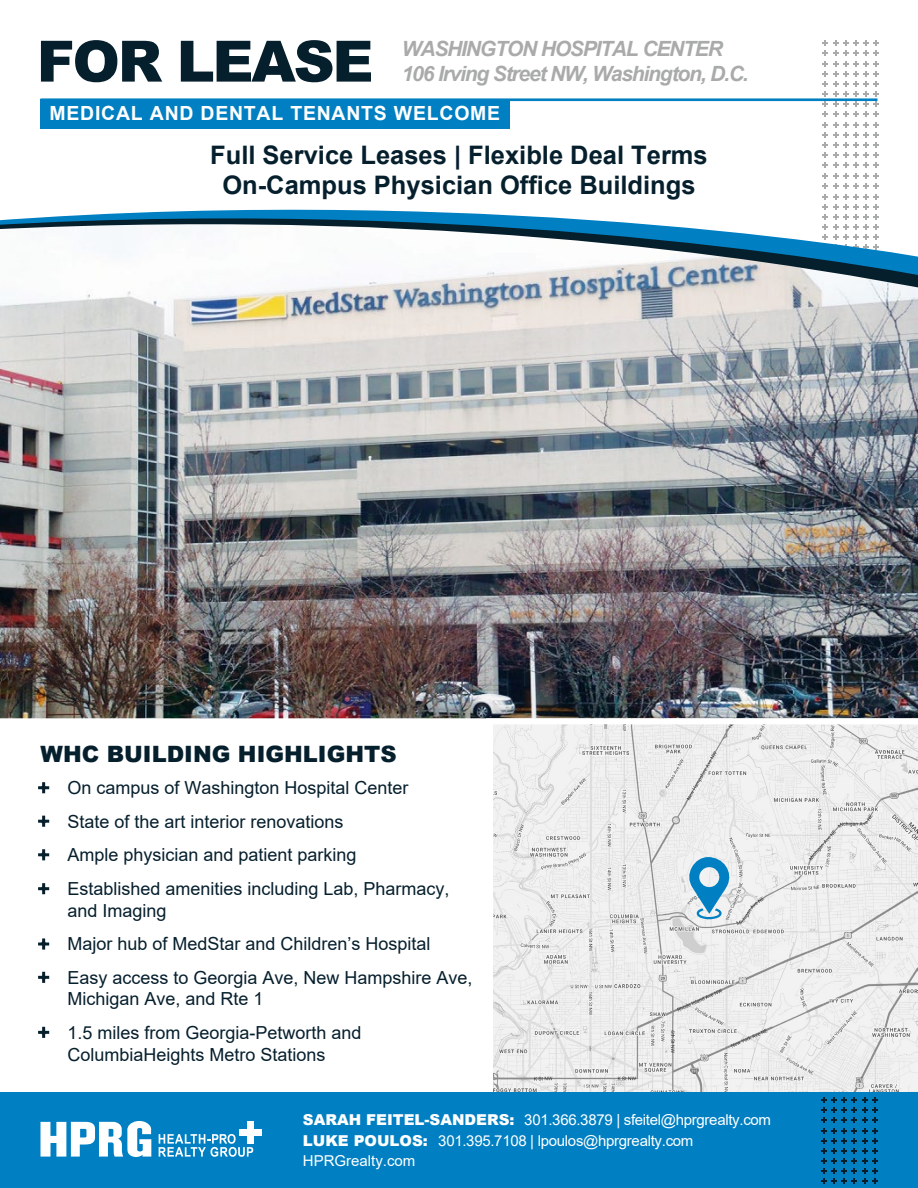
<style>
.page{position:relative;width:918px;height:1188px;background:#fff}
.page>*{position:absolute;margin:0;border:0;box-sizing:border-box;transform-origin:0 0}
.t1{font:900 57px "Arial";letter-spacing:-.04em;color:#061f2d}
.t2{font:700 25.5px/30px "Arial";color:#061f2d;text-align:center}
.t3{font:900 22.5px "Arial";color:#061f2d}
.t4{font:italic 700 21px/25.2px "Arial";letter-spacing:-.055em;color:#a9abab}
.t5{font:700 19.5px "Arial";letter-spacing:.04em;color:#fff}
.t6{font:18px/21.6px "Arial";color:#061f2d}
.t7{font:15px/20.2px "Arial";letter-spacing:-.02em;color:#fff}
.s1{font-weight:900}
</style>
<div class="page">
<img style="left:494px;top:724px;width:424px;height:368px">
<svg style="left:823px;top:40px;width:56px;height:138px"></svg>
<img style="left:0;top:290px;width:918px;height:428px">
<div style="left:0;top:1092px;width:918px;height:96px;background:#0080c3"></div>
<svg style="left:821px;top:1097px;width:57px;height:87px"></svg>
<svg style="left:41px;top:1121px;width:110px;height:36px"></svg>
<div style="left:247px;top:1121px;width:6px;height:23px;background:#fff"></div>
<div style="left:239px;top:1129px;width:22px;height:7px;background:#fff"></div>
<svg style="left:159px;top:1134px;width:94px;height:23px"></svg>
<svg style="left:0;top:194px;width:918px;height:96px"></svg>
<div style="left:40px;top:100px;width:470px;height:29px;background:#0080c3"></div>
<hr style="left:40px;top:98px;width:838px;height:3px;background:#0080c3">
<svg style="left:38px;top:782px;width:11px;height:11px"></svg>
<svg style="left:38px;top:816px;width:11px;height:11px"></svg>
<svg style="left:38px;top:849px;width:11px;height:11px"></svg>
<svg style="left:38px;top:883px;width:11px;height:11px"></svg>
<svg style="left:38px;top:938px;width:11px;height:12px"></svg>
<svg style="left:38px;top:972px;width:11px;height:11px"></svg>
<svg style="left:38px;top:1027px;width:11px;height:11px"></svg>
<svg style="left:688px;top:857px;width:46px;height:63px"></svg>
<h1 class="t1" style="left:37px;top:20px;width:338px">FOR LEASE</h1>
<p class="t4" style="left:402px;top:37px;width:349px">WASHINGTON HOSPITAL CENTER<br>106 Irving Street NW, Washington, D.C.</p>
<p class="t5" style="left:50px;top:100px;width:452px">MEDICAL AND DENTAL TENANTS WELCOME</p>
<h2 class="t2" style="left:210px;top:140px;width:499px">Full Service Leases | Flexible Deal Terms<br>On-Campus Physician Office Buildings</h2>
<p class="t3" style="left:40px;top:737px;width:358px">WHC BUILDING HIGHLIGHTS</p>
<p class="t6" style="left:40px;top:777px;width:370px">• On campus of Washington Hospital Center</p>
<p class="t6" style="left:40px;top:810px;width:305px">• State of the art interior renovations</p>
<p class="t6" style="left:40px;top:844px;width:318px">• Ample physician and patient parking</p>
<p class="t6" style="left:68px;top:878px;width:384px;text-indent:-27px">• Established amenities including Lab, Pharmacy, and Imaging</p>
<p class="t6" style="left:40px;top:933px;width:392px">• Major hub of MedStar and Children’s Hospital</p>
<p class="t6" style="left:68px;top:966px;width:407px;text-indent:-27px">• Easy access to Georgia Ave, New Hampshire Ave,<br>Michigan Ave, and Rte 1</p>
<p class="t6" style="left:40px;top:1022px;width:323px;text-align:center">• 1.5 miles from Georgia-Petworth and<br>ColumbiaHeights Metro Stations</p>
<p class="t7" style="left:303px;top:1110px;width:470px"><span class="s1">SARAH FEITEL-SANDERS:</span> 301.366.3879 | sfeitel@hprgrealty.com<br><span class="s1">LUKE POULOS:</span> 301.395.7108 | lpoulos@hprgrealty.com<br>HPRGrealty.com</p>
</div>
